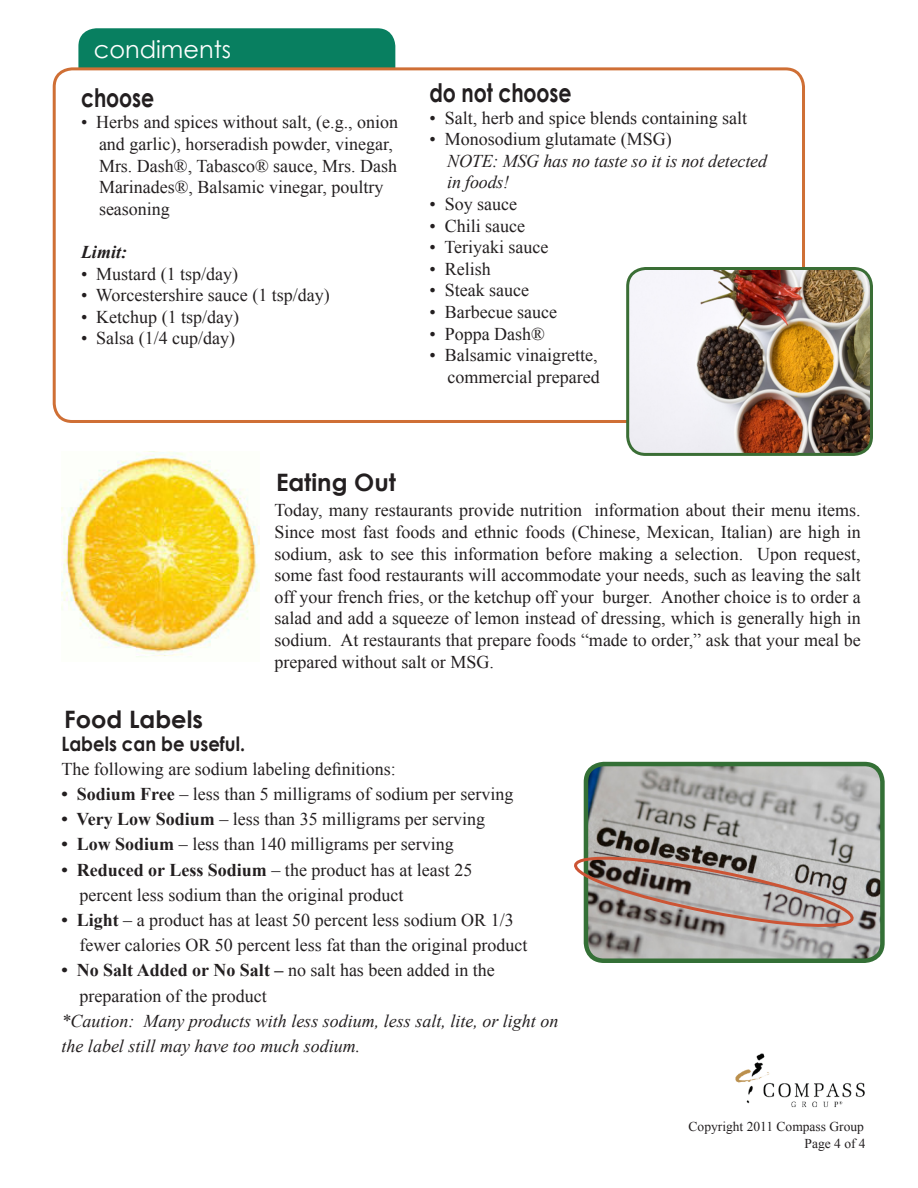
<style>
.page{position:relative;width:918px;height:1188px;background:#fff}
.page>*{position:absolute;margin:0;border:0;box-sizing:border-box;transform-origin:0 0}
.t1{font:700 25.65px "Century Gothic";letter-spacing:-.005em;color:#231f20;scale:.8 1}
.t2{font:700 24px "Century Gothic";color:#231f20}
.t3{font:24px "Century Gothic";color:#fff}
.t4{font:700 19.8px "Century Gothic";color:#231f20;scale:.91 1}
.t5{font:18px/21.6px "Times New Roman";color:#231f20;text-align:justify}
.t6{font:italic 18px/25.2px "Times New Roman";color:#231f20}
.t7{font:italic 700 18px "Times New Roman";color:#231f20}
.t8{font:13.5px "Times New Roman";color:#231f20}
.s1{font-style:normal}
.s2{font-weight:700}
</style>
<div class="page">
<div style="left:78px;top:28px;width:317px;height:100px;background:#087f60;border-radius:18px"></div>
<div style="left:54px;top:69px;width:750px;height:352px;background:#fff;border-radius:18px"></div>
<div style="left:53px;top:67px;width:752px;height:356px;border:3px solid #cf6f35;border-radius:18px"></div>
<img style="left:630px;top:268px;width:242px;height:184px">
<div style="left:626px;top:267px;width:247px;height:189px;border:3px solid #3a6e35;border-radius:18px"></div>
<img style="left:586px;top:767px;width:294px;height:191px">
<div style="left:584px;top:762px;width:301px;height:201px;border:4px solid #347036;border-radius:18px"></div>
<svg style="left:574px;top:853px;width:284px;height:77px;background:#a59a96"></svg>
<img style="left:62px;top:452px;width:197px;height:205px">
<img style="left:735px;top:1053px;width:130px;height:55px">
<p class="t3" style="left:94px;top:32px;width:139px">condiments</p>
<p class="t1" style="left:81px;top:78px;width:93px">choose</p>
<p class="t5" style="left:81px;top:111px;width:319px">• Herbs and spices without salt, (e.g., onion</p>
<p class="t5" style="left:99px;top:133px;width:295px">and garlic), horseradish powder, vinegar,</p>
<p class="t5" style="left:99px;top:155px;width:300px">Mrs. Dash®, Tabasco® sauce, Mrs. Dash</p>
<p class="t5" style="left:99px;top:176px;width:286px">Marinades®, Balsamic vinegar, poultry</p>
<p class="t5" style="left:99px;top:198px;width:72px">seasoning</p>
<p class="t7" style="left:81px;top:239px;width:48px">Limit:</p>
<p class="t5" style="left:81px;top:263px;width:159px">• Mustard (1 tsp/day)</p>
<p class="t5" style="left:81px;top:284px;width:250px">• Worcestershire sauce (1 tsp/day)</p>
<p class="t5" style="left:81px;top:306px;width:160px">• Ketchup (1 tsp/day)</p>
<p class="t5" style="left:81px;top:327px;width:156px">• Salsa (1/4 cup/day)</p>
<p class="t1" style="left:429px;top:73px;width:179px">do not choose</p>
<p class="t5" style="left:429px;top:106px;width:319px">• Salt, herb and spice blends containing salt</p>
<p class="t6" style="left:447px;top:128px;width:321px;line-height:21.6px;text-indent:-18px"><span class="s1">• Monosodium glutamate (MSG)<br></span>NOTE: MSG has no taste so it is not detected</p>
<p class="t6" style="left:447px;top:169px;width:64px">in foods!</p>
<p class="t5" style="left:429px;top:193px;width:89px">• Soy sauce</p>
<p class="t5" style="left:429px;top:214px;width:97px">• Chili sauce</p>
<p class="t5" style="left:429px;top:236px;width:121px">• Teriyaki sauce</p>
<p class="t5" style="left:429px;top:258px;width:63px">• Relish</p>
<p class="t5" style="left:429px;top:279px;width:101px">• Steak sauce</p>
<p class="t5" style="left:429px;top:301px;width:129px">• Barbecue sauce</p>
<p class="t5" style="left:429px;top:322px;width:117px">• Poppa Dash®</p>
<p class="t5" style="left:429px;top:344px;width:170px">• Balsamic vinaigrette,</p>
<p class="t5" style="left:447px;top:366px;width:154px">commercial prepared</p>
<p class="t2" style="left:276px;top:464px;width:121px">Eating Out</p>
<p class="t2" style="left:64px;top:701px;width:140px">Food Labels</p>
<p class="t5" style="left:274px;top:499px;width:588px">Today, many restaurants provide nutrition information about their menu items.<br>Since most fast foods and ethnic foods (Chinese, Mexican, Italian) are high in sodium, ask to see this information before making a selection. Upon request, some fast food restaurants will accommodate your needs, such as leaving the salt off your french fries, or the ketchup off your burger. Another choice is to order a salad and add a squeeze of lemon instead of dressing, which is generally high in sodium. At restaurants that prepare foods “made to order,” ask that your meal be prepared without salt or MSG.</p>
<p class="t4" style="left:62px;top:729px;width:203px">Labels can be useful.</p>
<p class="t5" style="left:62px;top:758px;width:336px">The following are sodium labeling definitions:</p>
<p class="t5" style="left:62px;top:783px;width:453px"><span class="s2">• Sodium Free</span> – less than 5 milligrams of sodium per serving</p>
<p class="t5" style="left:62px;top:808px;width:425px"><span class="s2">• Very Low Sodium</span> – less than 35 milligrams per serving</p>
<p class="t5" style="left:62px;top:833px;width:394px"><span class="s2">• Low Sodium</span> – less than 140 milligrams per serving</p>
<p class="t5" style="left:62px;top:859px;width:412px"><span class="s2">• Reduced or Less Sodium</span> – the product has at least 25</p>
<p class="t5" style="left:80px;top:884px;width:325px">percent less sodium than the original product</p>
<p class="t5" style="left:62px;top:909px;width:454px"><span class="s2">• Light</span> – a product has at least 50 percent less sodium OR 1/3</p>
<p class="t5" style="left:80px;top:934px;width:449px">fewer calories OR 50 percent less fat than the original product</p>
<p class="t5" style="left:62px;top:959px;width:435px"><span class="s2">• No Salt Added or No Salt –</span> no salt has been added in the</p>
<p class="t5" style="left:80px;top:985px;width:189px">preparation of the product</p>
<p class="t6" style="left:62px;top:1008px;width:498px">*Caution: Many products with less sodium, less salt, lite, or light on the label still may have too much sodium.</p>
<p class="t8" style="left:689px;top:1117px;width:177px">Copyright 2011 Compass Group</p>
<p class="t8" style="left:805px;top:1134px;width:63px">Page 4 of 4</p>
</div>
